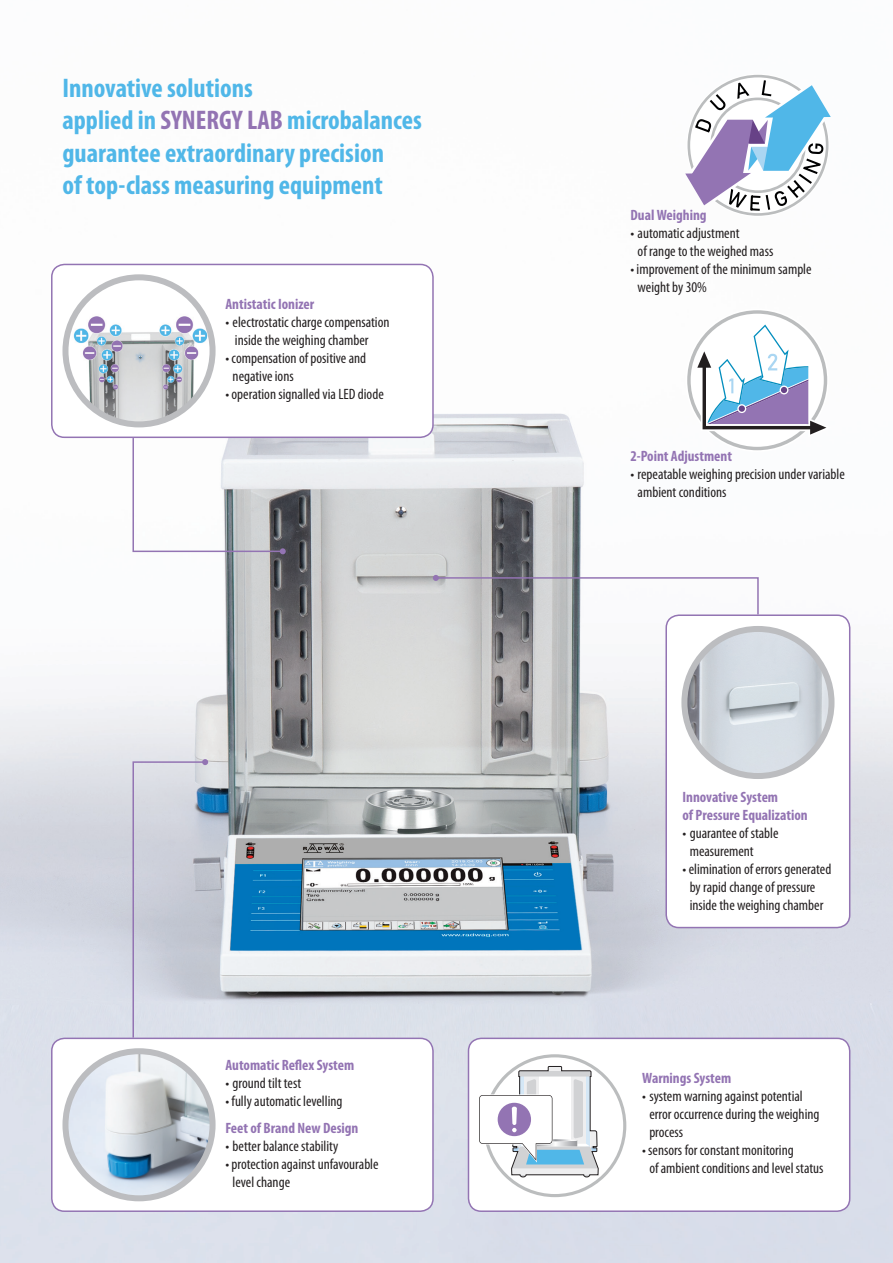
<style>
.page{position:relative;width:893px;height:1263px;background:#fff}
.page>*{position:absolute;margin:0;border:0;box-sizing:border-box;transform-origin:0 0}
.t1{font:700 condensed 27px/32.4px "Myriad Pro";color:#50b7e8}
.t2{font:condensed 15px/18px "Myriad Pro";color:#231f20}
.t3{font:700 condensed 15px/18px "Myriad Pro";color:#9374b3}
.s1{color:#9374b3}
</style>
<div class="page">
<img style="left:0;top:263px;width:893px;height:1000px">
<div style="left:52px;top:264px;width:381px;height:173px;background:#fff;border-radius:13px"></div>
<div style="left:51px;top:264px;width:383px;height:174px;border:2px solid #9374b3;border-radius:13px"></div>
<div style="left:666px;top:615px;width:184px;height:312px;background:#fff;border-radius:13px"></div>
<div style="left:665px;top:614px;width:185px;height:314px;border:2px solid #9374b3;border-radius:13px"></div>
<div style="left:52px;top:1038px;width:381px;height:173px;background:#fff;border-radius:13px"></div>
<div style="left:51px;top:1037px;width:383px;height:175px;border:2px solid #9374b3;border-radius:13px"></div>
<div style="left:468px;top:1038px;width:382px;height:173px;background:#fff;border-radius:13px"></div>
<div style="left:468px;top:1037px;width:382px;height:175px;border:2px solid #9374b3;border-radius:13px"></div>
<img style="left:69px;top:282px;width:143px;height:142px">
<div style="left:62px;top:274px;width:154px;height:153px;border:6px solid #bcbdc0;border-radius:50%"></div>
<img style="left:684px;top:629px;width:147px;height:147px;border-radius:74px">
<div style="left:681px;top:626px;width:153px;height:153px;border:6px solid #bcbdc0;border-radius:50%"></div>
<img style="left:65px;top:1051px;width:148px;height:147px;border-radius:74px">
<div style="left:62px;top:1048px;width:154px;height:153px;border:6px solid #bcbdc0;border-radius:50%"></div>
<svg style="left:132px;top:437px;width:154px;height:117px"></svg>
<svg style="left:433px;top:575px;width:326px;height:41px"></svg>
<svg style="left:132px;top:759px;width:76px;height:280px;background:#cacdd9"></svg>
<svg style="left:685px;top:75px;width:146px;height:141px"></svg>
<svg style="left:687px;top:310px;width:144px;height:140px"></svg>
<svg style="left:479px;top:1054px;width:147px;height:143px"></svg>
<h1 class="t1" style="left:62px;top:71px;width:361px">Innovative solutions<br>applied in <span class="s1">SYNERGY LAB</span> microbalances guarantee extraordinary precision<br>of top-class measuring equipment</h1>
<p class="t3" style="left:225px;top:295px;width:90px">Antistatic Ionizer</p>
<p class="t2" style="left:235px;top:313px;width:156px;text-indent:-10px">• electrostatic charge compensation inside the weighing chamber</p>
<p class="t2" style="left:233px;top:349px;width:135px;text-indent:-7px">• compensation of positive and negative ions</p>
<p class="t2" style="left:225px;top:385px;width:160px">• operation signalled via LED diode</p>
<p class="t3" style="left:225px;top:1056px;width:130px">Automatic Reflex System</p>
<p class="t2" style="left:225px;top:1074px;width:77px">• ground tilt test</p>
<p class="t2" style="left:225px;top:1092px;width:119px">• fully automatic levelling</p>
<p class="t3" style="left:225px;top:1118px;width:135px">Feet of Brand New Design</p>
<p class="t2" style="left:225px;top:1136px;width:114px">• better balance stability</p>
<p class="t2" style="left:233px;top:1154px;width:148px;text-indent:-7px">• protection against unfavourable level change</p>
<p class="t3" style="left:630px;top:206px;width:78px">Dual Weighing</p>
<p class="t2" style="left:638px;top:224px;width:137px;text-indent:-7px">• automatic adjustment<br>of range to the weighed mass</p>
<p class="t2" style="left:638px;top:260px;width:175px;text-indent:-7px">• improvement of the minimum sample weight by 30%</p>
<p class="t3" style="left:630px;top:446px;width:103px">2-Point Adjustment</p>
<p class="t2" style="left:638px;top:465px;width:209px;text-indent:-7px">• repeatable weighing precision under variable ambient conditions</p>
<p class="t3" style="left:682px;top:788px;width:127px">Innovative System<br>of Pressure Equalization</p>
<p class="t2" style="left:690px;top:824px;width:90px;text-indent:-7px">• guarantee of stable measurement</p>
<p class="t2" style="left:682px;top:860px;width:150px;text-align:center">• elimination of errors generated by rapid change of pressure inside the weighing chamber</p>
<p class="t3" style="left:642px;top:1069px;width:91px">Warnings System</p>
<p class="t2" style="left:649px;top:1087px;width:172px;text-indent:-7px">• system warning against potential error occurrence during the weighing process</p>
<p class="t2" style="left:649px;top:1141px;width:176px;text-indent:-7px">• sensors for constant monitoring<br>of ambient conditions and level status</p>
</div>
